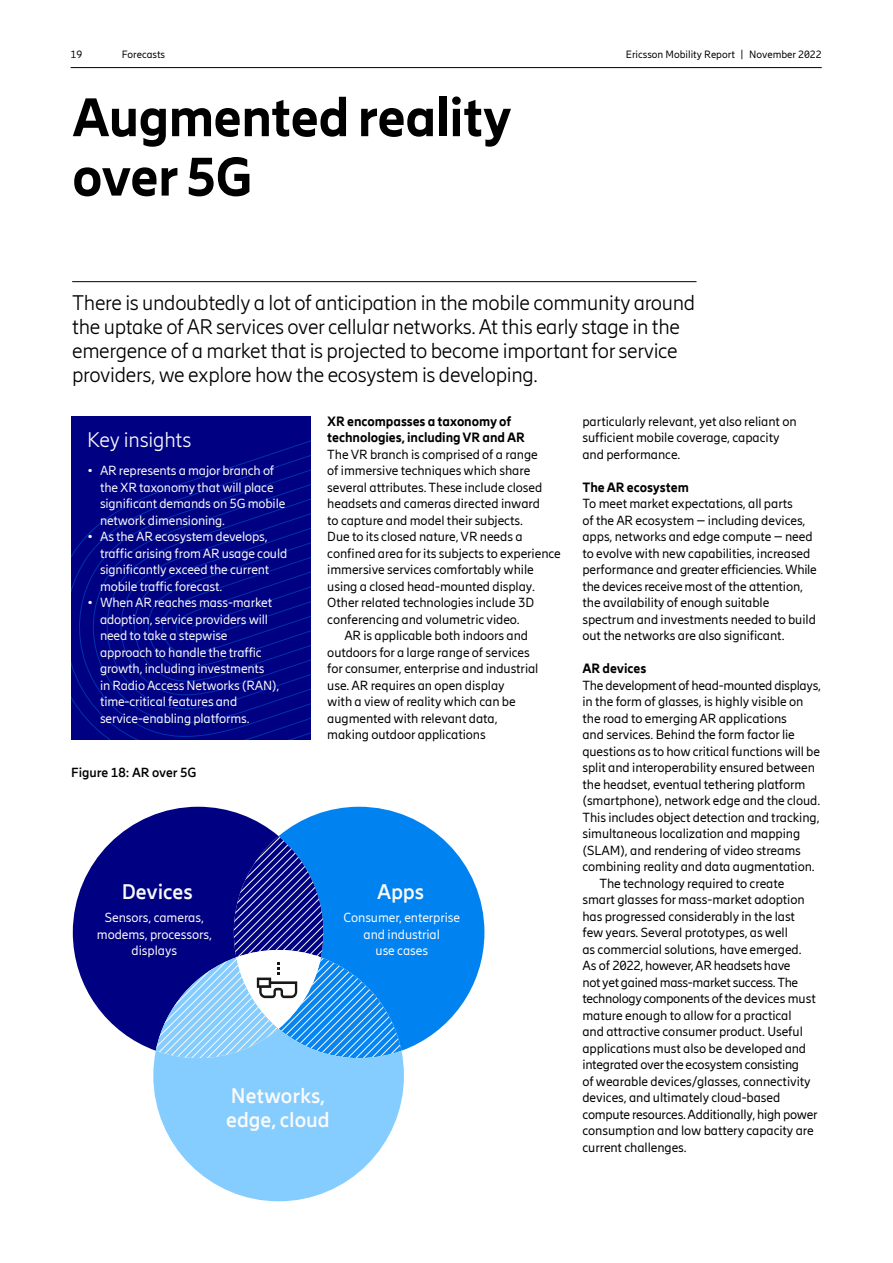
<style>
.page{position:relative;width:893px;height:1263px;background:#fff}
.page>*{position:absolute;margin:0;border:0;box-sizing:border-box;transform-origin:0 0}
.t1{font:800 54px/59.4px "Ericsson Hilda";letter-spacing:-.015em;color:#000}
.t2{font:300 21px/24.2px "Ericsson Hilda";letter-spacing:-.015em;color:#000}
.t3{font:700 21px/24.2px "Ericsson Hilda";letter-spacing:-.005em;color:#fafafa}
.t4{font:300 21px "Ericsson Hilda";letter-spacing:-.005em;color:#fafafa}
.t5{font:13.2px/16.5px "Ericsson Hilda";letter-spacing:-.005em;color:#000}
.t6{font:13.2px/16.5px "Ericsson Hilda";letter-spacing:-.01em;color:#fafafa}
.t7{font:13.2px "Ericsson Hilda";letter-spacing:-.025em;color:#000}
.t8{font:800 13.2px/16.5px "Ericsson Hilda";letter-spacing:-.005em;color:#000}
.t9{font:700 13.2px "Ericsson Hilda";letter-spacing:-.005em;color:#000}
.t10{font:10.5px "Ericsson Hilda";color:#000}
</style>
<div class="page">
<hr style="left:71px;top:67px;width:751px;height:1px;background:#000">
<svg style="left:73px;top:807px;width:206px;height:243px;fill:#000082"></svg>
<svg style="left:279px;top:807px;width:205px;height:243px;fill:#0082f0"></svg>
<hr style="left:72px;top:281px;width:624px;height:1px;background:#000">
<svg style="left:71px;top:416px;width:240px;height:323px;background:#000284"></svg>
<svg style="left:153px;top:836px;width:251px;height:365px;background:#5e96df"></svg>
<p class="t10" style="left:71px;top:49px;width:13px">19</p>
<p class="t10" style="left:122px;top:49px;width:45px">Forecasts</p>
<p class="t10" style="left:626px;top:49px;width:197px">Ericsson Mobility Report | November 2022</p>
<h1 class="t1" style="left:72px;top:87px;width:441px">Augmented reality over 5G</h1>
<p class="t2" style="left:72px;top:290px;width:625px">There is undoubtedly a lot of anticipation in the mobile community around the uptake of AR services over cellular networks. At this early stage in the emergence of a market that is projected to become important for service providers, we explore how the ecosystem is developing.</p>
<p class="t8" style="left:327px;top:413px;width:199px">XR encompasses a taxonomy of technologies, including VR and AR</p>
<p class="t5" style="left:327px;top:446px;width:212px">The VR branch is comprised of a range</p>
<p class="t5" style="left:327px;top:462px;width:204px">of immersive techniques which share</p>
<p class="t5" style="left:327px;top:479px;width:217px">several attributes. These include closed</p>
<p class="t5" style="left:327px;top:495px;width:214px">headsets and cameras directed inward</p>
<p class="t5" style="left:327px;top:512px;width:197px">to capture and model their subjects.</p>
<p class="t5" style="left:327px;top:528px;width:197px">Due to its closed nature, VR needs a</p>
<p class="t5" style="left:327px;top:545px;width:235px">confined area for its subjects to experience</p>
<p class="t5" style="left:327px;top:561px;width:208px">immersive services comfortably while</p>
<p class="t5" style="left:327px;top:578px;width:209px">using a closed head-mounted display.</p>
<p class="t5" style="left:327px;top:594px;width:208px">Other related technologies include 3D</p>
<p class="t5" style="left:327px;top:611px;width:194px">conferencing and volumetric video.</p>
<p class="t5" style="left:344px;top:627px;width:185px">AR is applicable both indoors and</p>
<p class="t5" style="left:327px;top:644px;width:204px">outdoors for a large range of services</p>
<p class="t5" style="left:327px;top:660px;width:213px">for consumer, enterprise and industrial</p>
<p class="t5" style="left:327px;top:677px;width:179px">use. AR requires an open display</p>
<p class="t5" style="left:327px;top:693px;width:190px">with a view of reality which can be</p>
<p class="t5" style="left:327px;top:710px;width:172px">augmented with relevant data,</p>
<p class="t5" style="left:327px;top:726px;width:160px">making outdoor applications</p>
<p class="t9" style="left:71px;top:765px;width:127px">Figure 18: AR over 5G</p>
<p class="t5" style="left:582px;top:413px;width:216px">particularly relevant, yet also reliant on sufficient mobile coverage, capacity and performance.</p>
<p class="t8" style="left:582px;top:479px;width:108px">The AR ecosystem</p>
<p class="t5" style="left:582px;top:495px;width:236px">To meet market expectations, all parts<br>of the AR ecosystem – including devices, apps, networks and edge compute – need to evolve with new capabilities, increased performance and greater efficiencies. While the devices receive most of the attention, the availability of enough suitable spectrum and investments needed to build out the networks are also significant.</p>
<p class="t8" style="left:582px;top:660px;width:65px">AR devices</p>
<p class="t5" style="left:582px;top:677px;width:240px">The development of head-mounted displays,</p>
<p class="t5" style="left:582px;top:693px;width:222px">in the form of glasses, is highly visible on</p>
<p class="t5" style="left:582px;top:710px;width:206px">the road to emerging AR applications</p>
<p class="t5" style="left:582px;top:726px;width:214px">and services. Behind the form factor lie</p>
<p class="t5" style="left:582px;top:743px;width:239px">questions as to how critical functions will be</p>
<p class="t5" style="left:582px;top:759px;width:234px">split and interoperability ensured between</p>
<p class="t5" style="left:582px;top:776px;width:224px">the headset, eventual tethering platform</p>
<p class="t5" style="left:582px;top:792px;width:239px">(smartphone), network edge and the cloud.</p>
<p class="t5" style="left:582px;top:809px;width:239px">This includes object detection and tracking,</p>
<p class="t5" style="left:582px;top:825px;width:219px">simultaneous localization and mapping</p>
<p class="t5" style="left:582px;top:842px;width:220px">(SLAM), and rendering of video streams</p>
<p class="t5" style="left:582px;top:858px;width:234px">combining reality and data augmentation.</p>
<p class="t5" style="left:599px;top:875px;width:186px">The technology required to create</p>
<p class="t5" style="left:582px;top:891px;width:224px">smart glasses for mass-market adoption</p>
<p class="t5" style="left:582px;top:908px;width:214px">has progressed considerably in the last</p>
<p class="t5" style="left:582px;top:924px;width:207px">few years. Several prototypes, as well</p>
<p class="t5" style="left:582px;top:941px;width:221px">as commercial solutions, have emerged.</p>
<p class="t7" style="left:582px;top:958px;width:210px">As of 2022, however, AR headsets have</p>
<p class="t7" style="left:582px;top:974px;width:217px">not yet gained mass-market success. The</p>
<p class="t7" style="left:582px;top:991px;width:235px">technology components of the devices must</p>
<p class="t5" style="left:582px;top:1007px;width:211px">mature enough to allow for a practical</p>
<p class="t5" style="left:582px;top:1023px;width:222px">and attractive consumer product. Useful</p>
<p class="t5" style="left:582px;top:1040px;width:225px">applications must also be developed and</p>
<p class="t5" style="left:582px;top:1056px;width:218px">integrated over the ecosystem consisting</p>
<p class="t5" style="left:582px;top:1073px;width:230px">of wearable devices/glasses, connectivity</p>
<p class="t5" style="left:582px;top:1089px;width:199px">devices, and ultimately cloud-based</p>
<p class="t5" style="left:582px;top:1106px;width:237px">compute resources. Additionally, high power</p>
<p class="t5" style="left:582px;top:1122px;width:233px">consumption and low battery capacity are</p>
<p class="t5" style="left:582px;top:1139px;width:106px">current challenges.</p>
<h2 class="t4" style="left:87px;top:428px;width:106px">Key insights</h2>
<p class="t6" style="left:100px;top:462px;width:187px;text-indent:-13px">• AR represents a major branch of the XR taxonomy that will place significant demands on 5G mobile network dimensioning.</p>
<p class="t6" style="left:100px;top:528px;width:189px;text-indent:-13px">• As the AR ecosystem develops, traffic arising from AR usage could significantly exceed the current mobile traffic forecast.</p>
<p class="t6" style="left:100px;top:594px;width:181px;text-indent:-13px">• When AR reaches mass-market adoption, service providers will need to take a stepwise approach to handle the traffic growth, including investments<br>in Radio Access Networks (RAN), time-critical features and service-enabling platforms.</p>
<h2 class="t3" style="left:122px;top:880px;width:72px">Devices</h2>
<p class="t6" style="left:97px;top:909px;width:117px;text-align:center">Sensors, cameras, modems, processors, displays</p>
<h2 class="t3" style="left:377px;top:880px;width:49px">Apps</h2>
<p class="t6" style="left:343px;top:909px;width:118px;text-align:center">Consumer, enterprise and industrial<br>use cases</p>
<h2 class="t3" style="left:226px;top:1084px;width:105px">Networks, edge, cloud</h2>
</div>
